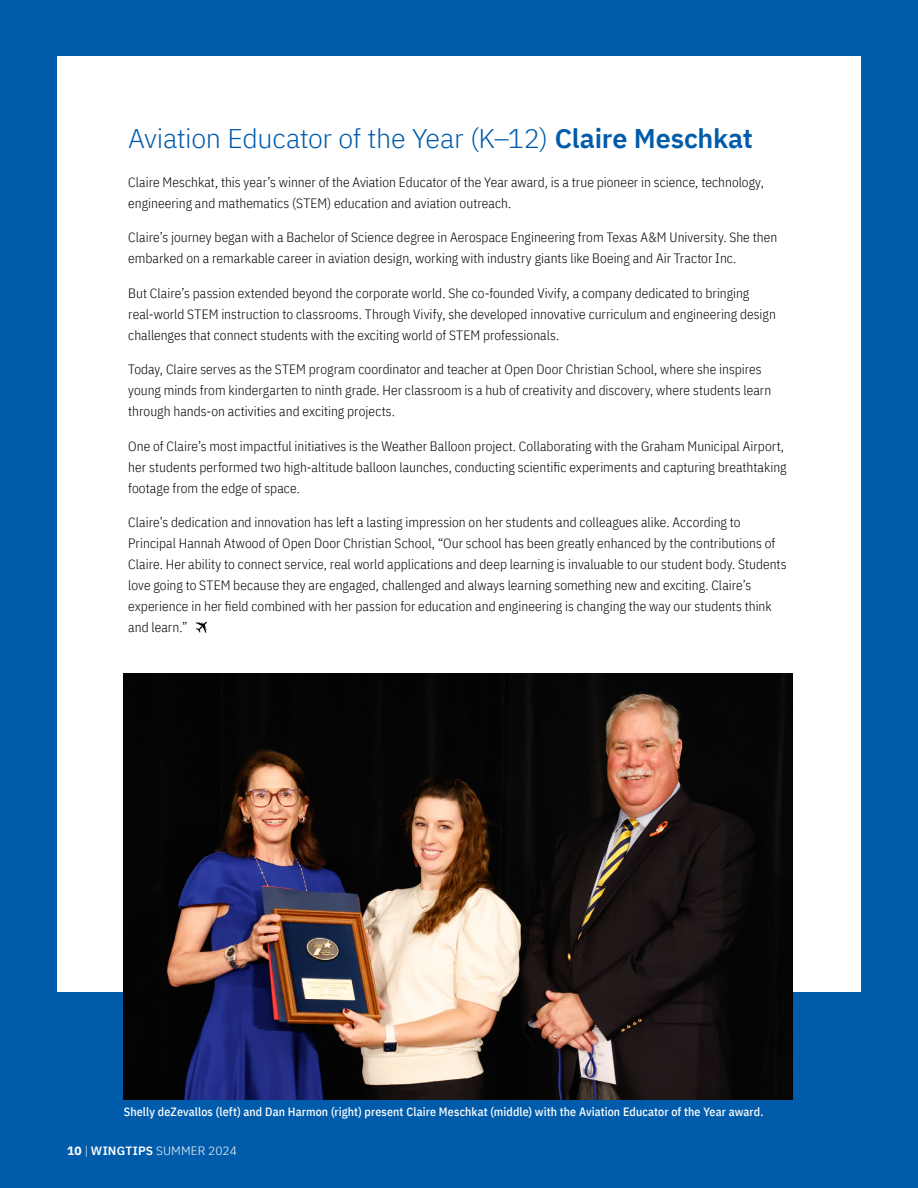
<style>
.page{position:relative;width:918px;height:1188px;background:#005cab}
.page>*{position:absolute;margin:0;border:0;box-sizing:border-box;transform-origin:0 0}
.TOC_Feature_Title{font:300 27px "IBM Plex Sans";letter-spacing:-.015em;color:#005cab}
.TOC_Feature_Title-2{font:300 13.5px/21px "IBM Plex Sans Cond";letter-spacing:.005em;color:#000}
.t1{font:500 12px "IBM Plex Sans Cond";letter-spacing:.01em;color:#fff}
.t2{font:300 12px "IBM Plex Sans";letter-spacing:.01em;color:#fff}
.s1{font-weight:600}
.s2{font-weight:700}
</style>
<div class="page">
<div style="left:57px;top:56px;width:804px;height:935px;background:#fff"></div>
<svg style="left:196px;top:622px;width:11px;height:11px"></svg>
<img style="left:124px;top:674px;width:668px;height:426px">
<p class="TOC_Feature_Title" style="left:128px;top:118px;width:626px">Aviation Educator of the Year (K–12) <span class="s1">Claire Meschkat</span></p>
<p class="TOC_Feature_Title-2" style="left:128px;top:170px;width:637px">Claire Meschkat, this year’s winner of the Aviation Educator of the Year award, is a true pioneer in science, technology, engineering and mathematics (STEM) education and aviation outreach.</p>
<p class="TOC_Feature_Title-2" style="left:128px;top:226px;width:651px">Claire’s journey began with a Bachelor of Science degree in Aerospace Engineering from Texas A&amp;M University. She then embarked on a remarkable career in aviation design, working with industry giants like Boeing and Air Tractor Inc.</p>
<p class="TOC_Feature_Title-2" style="left:128px;top:281px;width:649px">But Claire’s passion extended beyond the corporate world. She co-founded Vivify, a company dedicated to bringing real-world STEM instruction to classrooms. Through Vivify, she developed innovative curriculum and engineering design challenges that connect students with the exciting world of STEM professionals.</p>
<p class="TOC_Feature_Title-2" style="left:128px;top:358px;width:645px">Today, Claire serves as the STEM program coordinator and teacher at Open Door Christian School, where she inspires young minds from kindergarten to ninth grade. Her classroom is a hub of creativity and discovery, where students learn through hands-on activities and exciting projects.</p>
<p class="TOC_Feature_Title-2" style="left:128px;top:434px;width:660px">One of Claire’s most impactful initiatives is the Weather Balloon project. Collaborating with the Graham Municipal Airport, her students performed two high-altitude balloon launches, conducting scientific experiments and capturing breathtaking footage from the edge of space.</p>
<p class="TOC_Feature_Title-2" style="left:128px;top:511px;width:660px">Claire’s dedication and innovation has left a lasting impression on her students and colleagues alike. According to Principal Hannah Atwood of Open Door Christian School, “Our school has been greatly enhanced by the contributions of Claire. Her ability to connect service, real world applications and deep learning is invaluable to our student body. Students love going to STEM because they are engaged, challenged and always learning something new and exciting. Claire’s experience in her field combined with her passion for education and engineering is changing the way our students think and learn.”</p>
<p class="t1" style="left:124px;top:1102px;width:641px">Shelly deZevallos (left) and Dan Harmon (right) present Claire Meschkat (middle) with the Aviation Educator of the Year award.</p>
<p class="t2" style="left:67px;top:1141px;width:171px"><span class="s2">10</span> | <span class="s1">WINGTIPS</span> SUMMER 2024</p>
</div>
